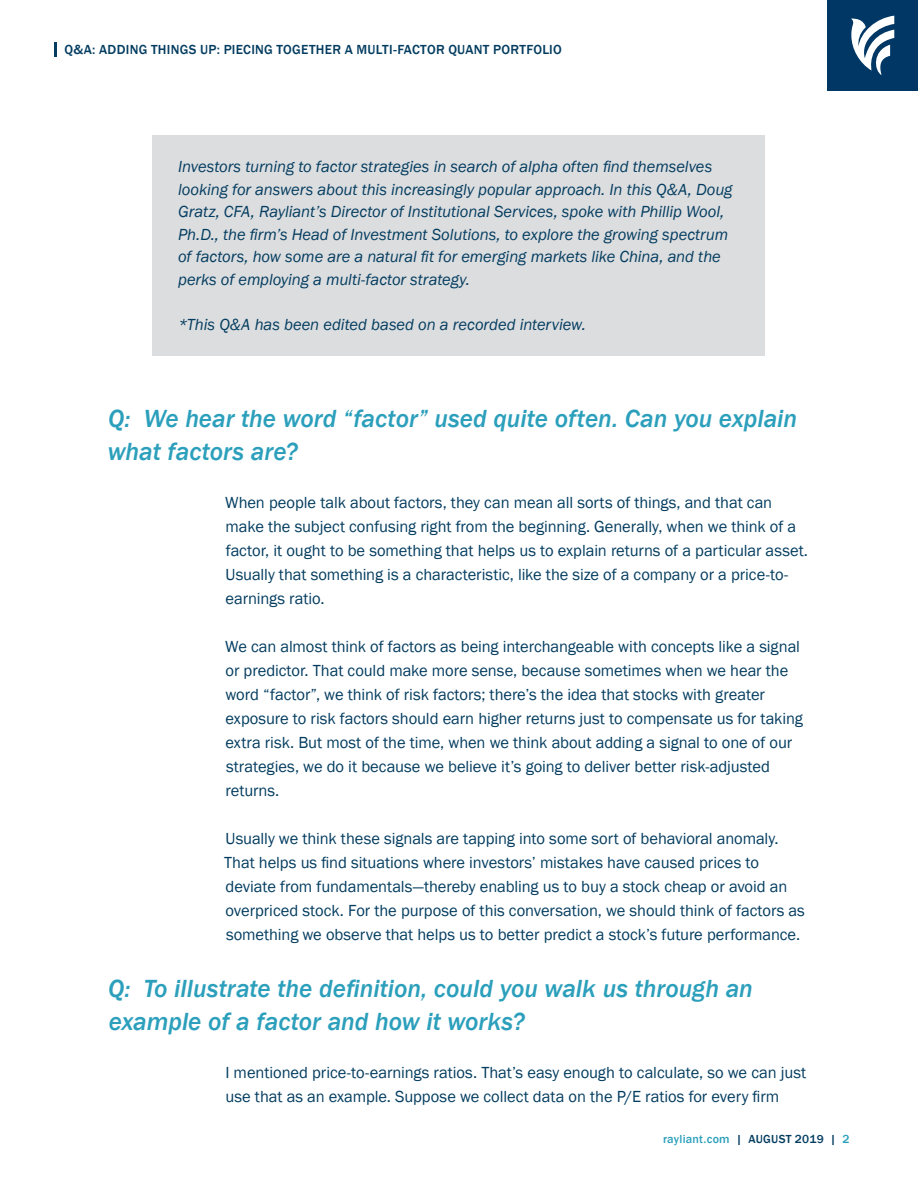
<style>
.page{position:relative;width:918px;height:1188px;background:#fff}
.page>*{position:absolute;margin:0;border:0;box-sizing:border-box;transform-origin:0 0}
.t1{font:italic 500 25.5px/33px "Franklin Gothic";color:#2b9fbb}
.t2{font:16.5px/24px "Franklin Gothic";letter-spacing:-.005em;color:#043d60}
.t3{font:italic 16.5px/22.5px "Franklin Gothic";letter-spacing:-.005em;color:#043d60}
.t4{font:500 13.5px "Franklin Gothic";letter-spacing:.02em;color:#043d60}
.t5{font:500 12px "Franklin Gothic";letter-spacing:.02em;color:#2b9fbb}
.s1{color:#043d60}
</style>
<div class="page">
<div style="left:827px;top:0;width:91px;height:91px;background:#003764"></div>
<svg style="left:851px;top:16px;width:43px;height:59px"></svg>
<hr style="left:54px;top:42px;width:3px;height:15px;background:#043d60">
<div style="left:153px;top:135px;width:612px;height:220px;background:#dcdddf"></div>
<p class="t4" style="left:64px;top:41px;width:499px">Q&amp;A: ADDING THINGS UP: PIECING TOGETHER A MULTI-FACTOR QUANT PORTFOLIO</p>
<p class="t3" style="left:178px;top:156px;width:556px">Investors turning to factor strategies in search of alpha often find themselves looking for answers about this increasingly popular approach. In this Q&amp;A, Doug Gratz, CFA, Rayliant’s Director of Institutional Services, spoke with Phillip Wool, Ph.D., the firm’s Head of Investment Solutions, to explore the growing spectrum of factors, how some are a natural fit for emerging markets like China, and the perks of employing a multi-factor strategy.</p>
<p class="t3" style="left:178px;top:313px;width:409px">*This Q&amp;A has been edited based on a recorded interview.</p>
<p class="t1" style="left:108px;top:402px;width:691px">Q: We hear the word “factor” used quite often. Can you explain what factors are?</p>
<p class="t2" style="left:225px;top:491px;width:584px">When people talk about factors, they can mean all sorts of things, and that can make the subject confusing right from the beginning. Generally, when we think of a factor, it ought to be something that helps us to explain returns of a particular asset.<br>Usually that something is a characteristic, like the size of a company or a price-to&shy;earnings ratio.</p>
<p class="t2" style="left:225px;top:635px;width:579px">We can almost think of factors as being interchangeable with concepts like a signal or predictor. That could make more sense, because sometimes when we hear the word “factor”, we think of risk factors; there’s the idea that stocks with greater exposure to risk factors should earn higher returns just to compensate us for taking extra risk. But most of the time, when we think about adding a signal to one of our strategies, we do it because we believe it’s going to deliver better risk-adjusted returns.</p>
<p class="t2" style="left:224px;top:827px;width:582px">Usually we think these signals are tapping into some sort of behavioral anomaly.<br>That helps us find situations where investors’ mistakes have caused prices to deviate from fundamentals—thereby enabling us to buy a stock cheap or avoid an overpriced stock. For the purpose of this conversation, we should think of factors as something we observe that helps us to better predict a stock’s future performance.</p>
<p class="t1" style="left:108px;top:972px;width:646px">Q: To illustrate the definition, could you walk us through an example of a factor and how it works?</p>
<p class="t2" style="left:225px;top:1061px;width:582px">I mentioned price-to-earnings ratios. That’s easy enough to calculate, so we can just use that as an example. Suppose we collect data on the P/E ratios for every firm</p>
<p class="t5" style="left:663px;top:1132px;width:188px">rayliant.com <span class="s1">| AUGUST 2019 |</span> 2</p>
</div>
